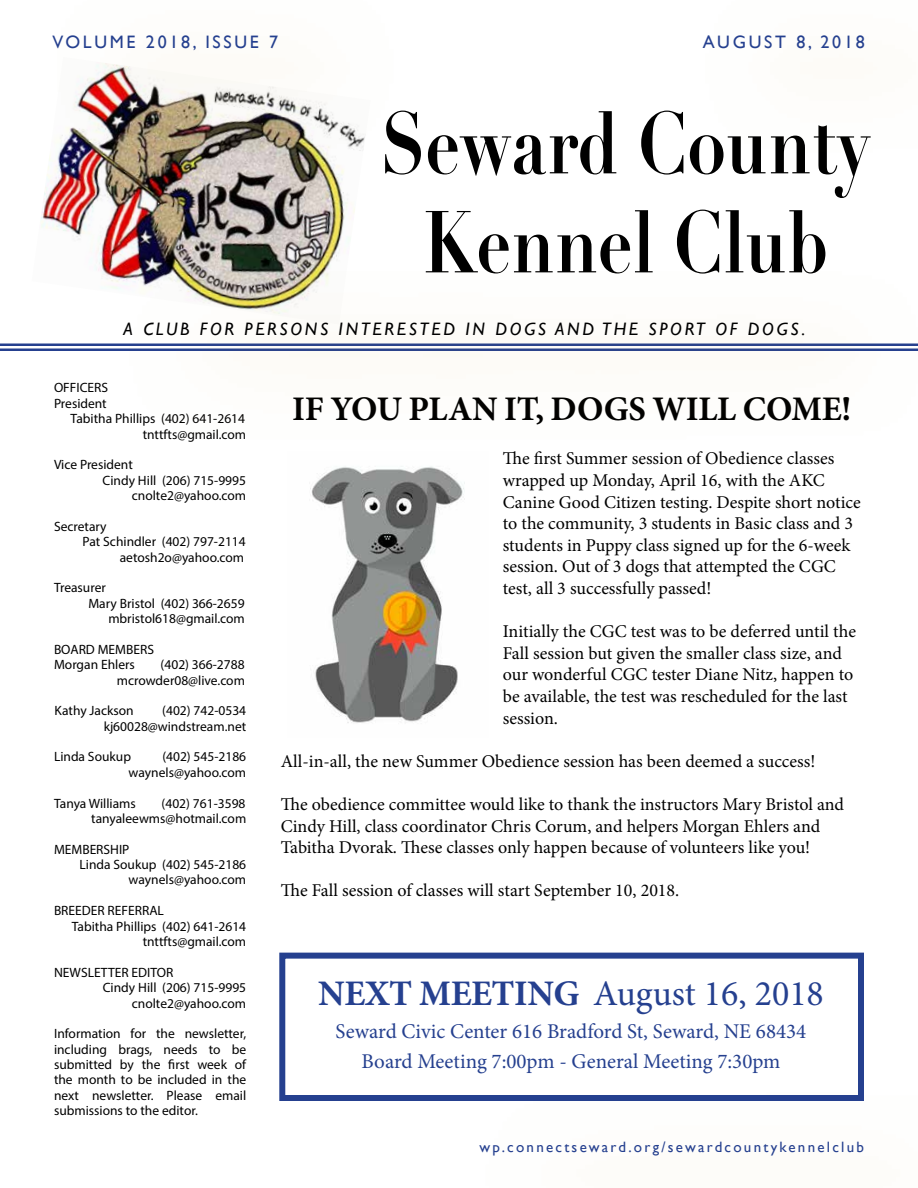
<style>
.page{position:relative;width:918px;height:1188px;background:#fff}
.page>*{position:absolute;margin:0;border:0;box-sizing:border-box;transform-origin:0 0}
.t1{font:700 86.25px/99px "Didot";color:#000;text-align:center;scale:.8 1}
.t2{font:36px "Minion Pro";color:#25408f}
.t3{font:700 34.5px "Minion Pro";letter-spacing:-.01em;color:#000}
.t4{font:21px/30px "Minion Pro";color:#25408f;text-align:center}
.t5{font:18px/21.6px "Minion Pro";color:#000}
.t6{font:italic 18px "Gill Sans";letter-spacing:.15em;color:#000}
.t7{font:18px "Gill Sans";letter-spacing:.15em;color:#25408f}
.t8{font:15px "Gill Sans";letter-spacing:.15em;color:#25408f}
.t9{font:13.5px/15.5px "Myriad Pro";color:#000;text-align:right}
.s1{font-weight:700}
</style>
<div class="page">
<img style="left:41px;top:152px;width:314px;height:138px">
<hr style="left:0;top:344px;width:918px;height:2px;background:#25408f">
<hr style="left:0;top:349px;width:918px;height:2px;background:#25408f">
<img style="left:58px;top:63px;width:307px;height:89px">
<div style="left:484px;top:1092px;width:434px;height:96px;background:#fefdfb"></div>
<svg style="left:128px;top:270px;width:790px;height:79px"></svg>
<div style="left:279px;top:953px;width:585px;height:148px;border:6px solid #25408f"></div>
<img style="left:310px;top:466px;width:155px;height:257px">
<p class="t7" style="left:52px;top:31px;width:227px">VOLUME 2018, ISSUE 7</p>
<p class="t7" style="left:703px;top:31px;width:163px">AUGUST 8, 2018</p>
<h1 class="t1" style="left:381px;top:94px;width:613px">Seward County<br>Kennel Club</h1>
<p class="t6" style="left:124px;top:318px;width:683px">A CLUB FOR PERSONS INTERESTED IN DOGS AND THE SPORT OF DOGS.</p>
<p class="t9" style="left:54px;top:380px;width:56px">OFFICERS</p>
<p class="t9" style="left:54px;top:395px;width:54px">President</p>
<p class="t9" style="left:71px;top:411px;width:176px">Tabitha Phillips (402) 641-2614</p>
<p class="t9" style="left:143px;top:426px;width:105px">tnttfts@gmail.com</p>
<p class="t9" style="left:54px;top:457px;width:80px">Vice President</p>
<p class="t9" style="left:103px;top:472px;width:145px">Cindy Hill (206) 715-9995</p>
<p class="t9" style="left:132px;top:488px;width:116px">cnolte2@yahoo.com</p>
<p class="t9" style="left:54px;top:518px;width:54px">Secretary</p>
<p class="t9" style="left:83px;top:534px;width:165px">Pat Schindler (402) 797-2114</p>
<p class="t9" style="left:120px;top:549px;width:126px">aetosh2o@yahoo.com</p>
<p class="t9" style="left:54px;top:580px;width:53px">Treasurer</p>
<p class="t9" style="left:88px;top:595px;width:158px">Mary Bristol (402) 366-2659</p>
<p class="t9" style="left:108px;top:611px;width:138px">mbristol618@gmail.com</p>
<p class="t9" style="left:54px;top:641px;width:102px;text-align:left">BOARD MEMBERS<br>Morgan Ehlers</p>
<p class="t9" style="left:117px;top:657px;width:130px">(402) 366-2788 mcrowder08@live.com</p>
<p class="t9" style="left:55px;top:703px;width:81px">Kathy Jackson</p>
<p class="t9" style="left:104px;top:703px;width:144px">(402) 742-0534 kj60028@windstream.net</p>
<p class="t9" style="left:54px;top:749px;width:79px">Linda Soukup</p>
<p class="t9" style="left:129px;top:749px;width:119px">(402) 545-2186 waynels@yahoo.com</p>
<p class="t9" style="left:54px;top:795px;width:83px">Tanya Williams</p>
<p class="t9" style="left:91px;top:795px;width:157px">(402) 761-3598 tanyaleewms@hotmail.com</p>
<p class="t9" style="left:54px;top:841px;width:77px">MEMBERSHIP</p>
<p class="t9" style="left:79px;top:857px;width:168px">Linda Soukup (402) 545-2186</p>
<p class="t9" style="left:129px;top:872px;width:119px">waynels@yahoo.com</p>
<p class="t9" style="left:54px;top:903px;width:111px">BREEDER REFERRAL</p>
<p class="t9" style="left:72px;top:918px;width:176px">Tabitha Phillips (402) 641-2614</p>
<p class="t9" style="left:143px;top:934px;width:105px">tnttfts@gmail.com</p>
<p class="t9" style="left:54px;top:964px;width:121px">NEWSLETTER EDITOR</p>
<p class="t9" style="left:103px;top:980px;width:145px">Cindy Hill (206) 715-9995</p>
<p class="t9" style="left:132px;top:995px;width:116px">cnolte2@yahoo.com</p>
<p class="t9" style="left:54px;top:1026px;width:194px;text-align:justify">Information for the newsletter, including brags, needs to be submitted by the first week of the month to be included in the next newsletter. Please email submissions to the editor.</p>
<h3 class="t3" style="left:292px;top:385px;width:561px">IF YOU PLAN IT, DOGS WILL COME!</h3>
<p class="t5" style="left:503px;top:448px;width:360px">The first Summer session of Obedience classes wrapped up Monday, April 16, with the AKC Canine Good Citizen testing. Despite short notice to the community, 3 students in Basic class and 3 students in Puppy class signed up for the 6-week session. Out of 3 dogs that attempted the CGC test, all 3 successfully passed!</p>
<p class="t5" style="left:503px;top:621px;width:355px">Initially the CGC test was to be deferred until the Fall session but given the smaller class size, and our wonderful CGC tester Diane Nitz, happen to be available, the test was rescheduled for the last session.</p>
<p class="t5" style="left:281px;top:750px;width:536px">All-in-all, the new Summer Obedience session has been deemed a success!</p>
<p class="t5" style="left:281px;top:794px;width:565px">The obedience committee would like to thank the instructors Mary Bristol and<br>Cindy Hill, class coordinator Chris Corum, and helpers Morgan Ehlers and<br>Tabitha Dvorak. These classes only happen because of volunteers like you!</p>
<p class="t5" style="left:281px;top:880px;width:400px">The Fall session of classes will start September 10, 2018.</p>
<h2 class="t2" style="left:318px;top:969px;width:507px"><span class="s1">NEXT MEETING</span> August 16, 2018</h2>
<p class="t4" style="left:335px;top:1016px;width:472px">Seward Civic Center 616 Bradford St, Seward, NE 68434<br>Board Meeting 7:00pm - General Meeting 7:30pm</p>
<p class="t8" style="left:479px;top:1138px;width:386px">wp.connectseward.org/sewardcountykennelclub</p>
</div>
